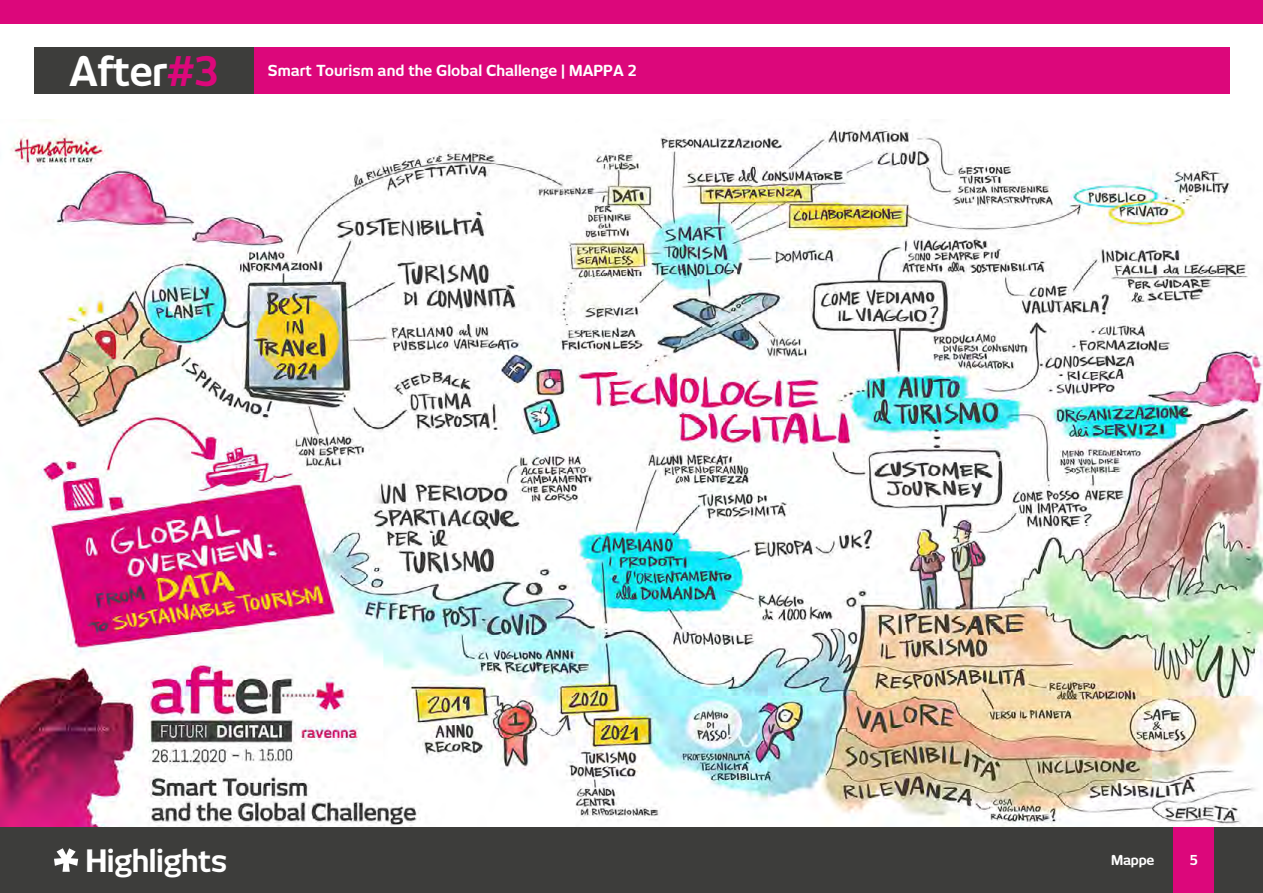
<style>
.page{position:relative;width:1263px;height:893px;background:#fff}
.page>*{position:absolute;margin:0;border:0;box-sizing:border-box;transform-origin:0 0}
.t1{font:700 40.2px "New June";letter-spacing:-.02em;color:#fff}
.t2{font:700 30.45px "New June";letter-spacing:-.02em;color:#fff}
.t3{font:700 15px "New June";color:#fff}
.t4{font:700 13.5px "New June";letter-spacing:-.02em;color:#fff}
.s1{color:#dc077b}
</style>
<div class="page">
<img style="left:0;top:120px;width:1263px;height:707px">
<div style="left:34px;top:47px;width:1195px;height:46px;background:#dc077b"></div>
<div style="left:34px;top:47px;width:219px;height:46px;background:#3d3d3b"></div>
<div style="left:0;top:0;width:1263px;height:23px;background:#dc077b"></div>
<div style="left:0;top:827px;width:1263px;height:66px;background:#3d3d3b"></div>
<svg style="left:54px;top:848px;width:24px;height:24px"></svg>
<div style="left:1173px;top:827px;width:41px;height:66px;background:#dc077b"></div>
<h1 class="t1" style="left:69px;top:47px;width:150px">After<span class="s1">#3</span></h1>
<p class="t3" style="left:268px;top:62px;width:370px">Smart Tourism and the Global Challenge | MAPPA 2</p>
<h2 class="t2" style="left:86px;top:843px;width:143px">Highlights</h2>
<p class="t4" style="left:1111px;top:852px;width:45px">Mappe</p>
<p class="t4" style="left:1190px;top:852px;width:9px">5</p>
</div>
